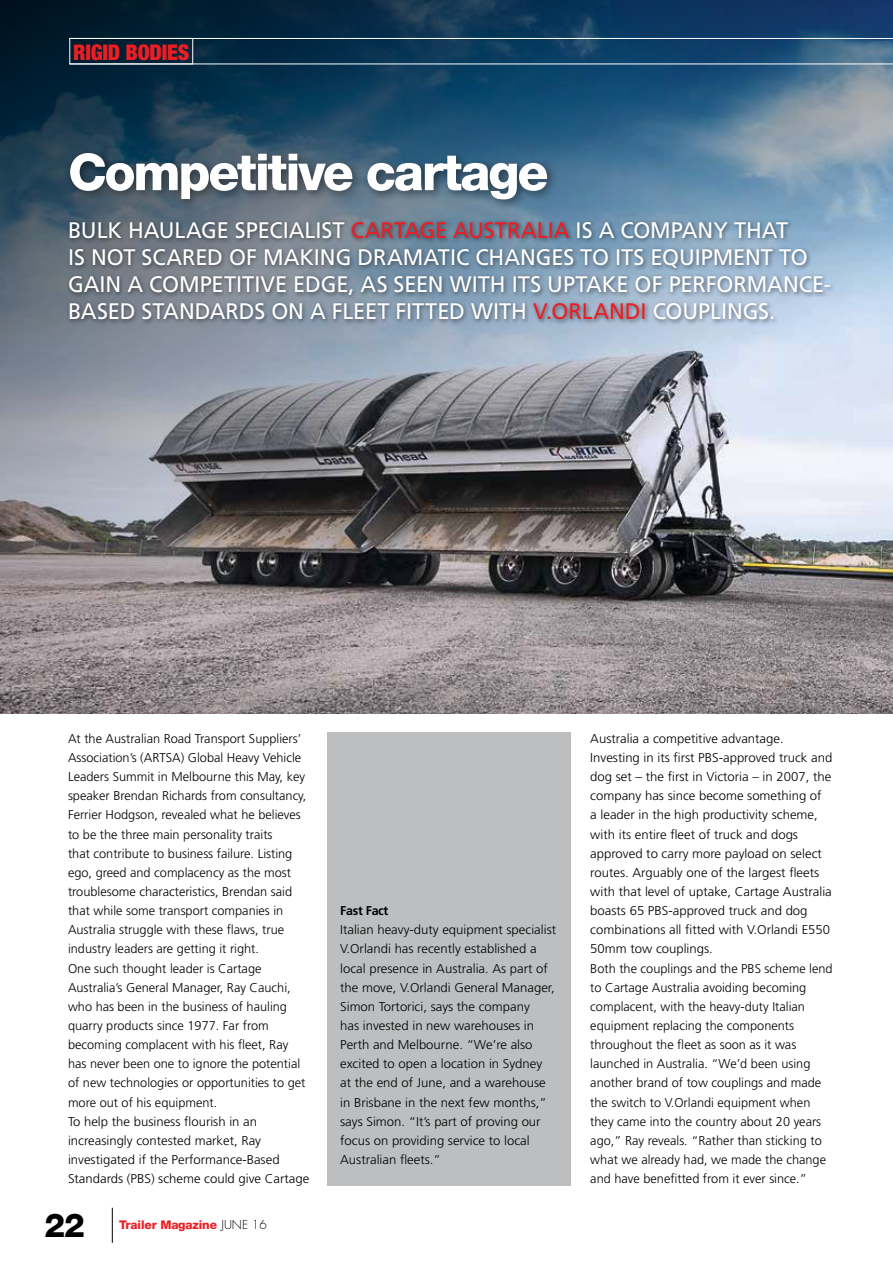
<style>
.page{position:relative;width:893px;height:1263px;background:#fff}
.page>*{position:absolute;margin:0;border:0;box-sizing:border-box;transform-origin:0 0}
.t1{font:800 51px "Helvetica Neue";letter-spacing:-.045em;color:#fff}
.t2{font:800 33px "Helvetica Neue";color:#000}
.t3{font:22.5px/27px "Frutiger";color:#fff}
.t4{font:900 condensed 21.6px "Helvetica Neue";letter-spacing:-.01em;color:#ed1d24}
.t5{font:300 12.75px/19.2px "Frutiger";color:#000}
.t6{font:700 12.75px "Frutiger";letter-spacing:-.02em;color:#000}
.t7{font:800 12px "Helvetica Neue";letter-spacing:-.01em;color:#ed1d24}
.s1{color:#ed1d24}
.s2{font-family:"Futura";font-weight:300;color:#000}
</style>
<div class="page">
<img style="left:0;top:0;width:893px;height:714px">
<div style="left:65px;top:148px;width:494px;height:63px;background:#000;opacity:.5"></div>
<div style="left:67px;top:219px;width:769px;height:107px;background:#000;opacity:.5"></div>
<hr style="left:70px;top:38px;width:823px;height:1px;background:#fff">
<hr style="left:70px;top:64px;width:823px;height:1px;background:#fff">
<hr style="left:112px;top:1208px;width:1px;height:35px;background:#000">
<div style="left:70px;top:38px;width:123px;height:26px;border:1px solid #fff"></div>
<div style="left:327px;top:732px;width:244px;height:454px;background:#bcbec0"></div>
<h3 class="t4" style="left:73px;top:39px;width:118px">RIGID BODIES</h3>
<h1 class="t1" style="left:68px;top:142px;width:482px">Competitive cartage</h1>
<p class="t3" style="left:68px;top:217px;width:765px">BULK HAULAGE SPECIALIST <span class="s1">CARTAGE AUSTRALIA</span> IS A COMPANY THAT<br>IS NOT SCARED OF MAKING DRAMATIC CHANGES TO ITS EQUIPMENT TO GAIN A COMPETITIVE EDGE, AS SEEN WITH ITS UPTAKE OF PERFORMANCE-BASED STANDARDS ON A FLEET FITTED WITH <span class="s1">V.ORLANDI</span> COUPLINGS.</p>
<p class="t5" style="left:68px;top:729px;width:243px">At the Australian Road Transport Suppliers’ Association’s (ARTSA) Global Heavy Vehicle Leaders Summit in Melbourne this May, key speaker Brendan Richards from consultancy, Ferrier Hodgson, revealed what he believes to be the three main personality traits<br>that contribute to business failure. Listing ego, greed and complacency as the most troublesome characteristics, Brendan said that while some transport companies in Australia struggle with these flaws, true industry leaders are getting it right.<br>One such thought leader is Cartage Australia’s General Manager, Ray Cauchi, who has been in the business of hauling quarry products since 1977. Far from becoming complacent with his fleet, Ray has never been one to ignore the potential of new technologies or opportunities to get more out of his equipment.<br>To help the business flourish in an increasingly contested market, Ray investigated if the Performance-Based Standards (PBS) scheme could give Cartage</p>
<p class="t5" style="left:590px;top:729px;width:244px">Australia a competitive advantage.<br>Investing in its first PBS-approved truck and dog set – the first in Victoria – in 2007, the company has since become something of<br>a leader in the high productivity scheme, with its entire fleet of truck and dogs approved to carry more payload on select routes. Arguably one of the largest fleets with that level of uptake, Cartage Australia boasts 65 PBS-approved truck and dog combinations all fitted with V.Orlandi E550<br>50mm tow couplings.<br>Both the couplings and the PBS scheme lend to Cartage Australia avoiding becoming complacent, with the heavy-duty Italian equipment replacing the components throughout the fleet as soon as it was launched in Australia. “We’d been using another brand of tow couplings and made the switch to V.Orlandi equipment when they came into the country about 20 years ago,” Ray reveals. “Rather than sticking to what we already had, we made the change and have benefitted from it ever since.”</p>
<p class="t6" style="left:340px;top:903px;width:50px">Fast Fact</p>
<p class="t5" style="left:340px;top:920px;width:217px">Italian heavy-duty equipment specialist V.Orlandi has recently established a local presence in Australia. As part of the move, V.Orlandi General Manager, Simon Tortorici, says the company<br>has invested in new warehouses in Perth and Melbourne. “We’re also excited to open a location in Sydney at the end of June, and a warehouse in Brisbane in the next few months,” says Simon. “It’s part of proving our focus on providing service to local Australian fleets.”</p>
<h2 class="t2" style="left:45px;top:1205px;width:42px">22</h2>
<p class="t7" style="left:119px;top:1217px;width:149px">Trailer Magazine <span class="s2">JUNE 16</span></p>
</div>
